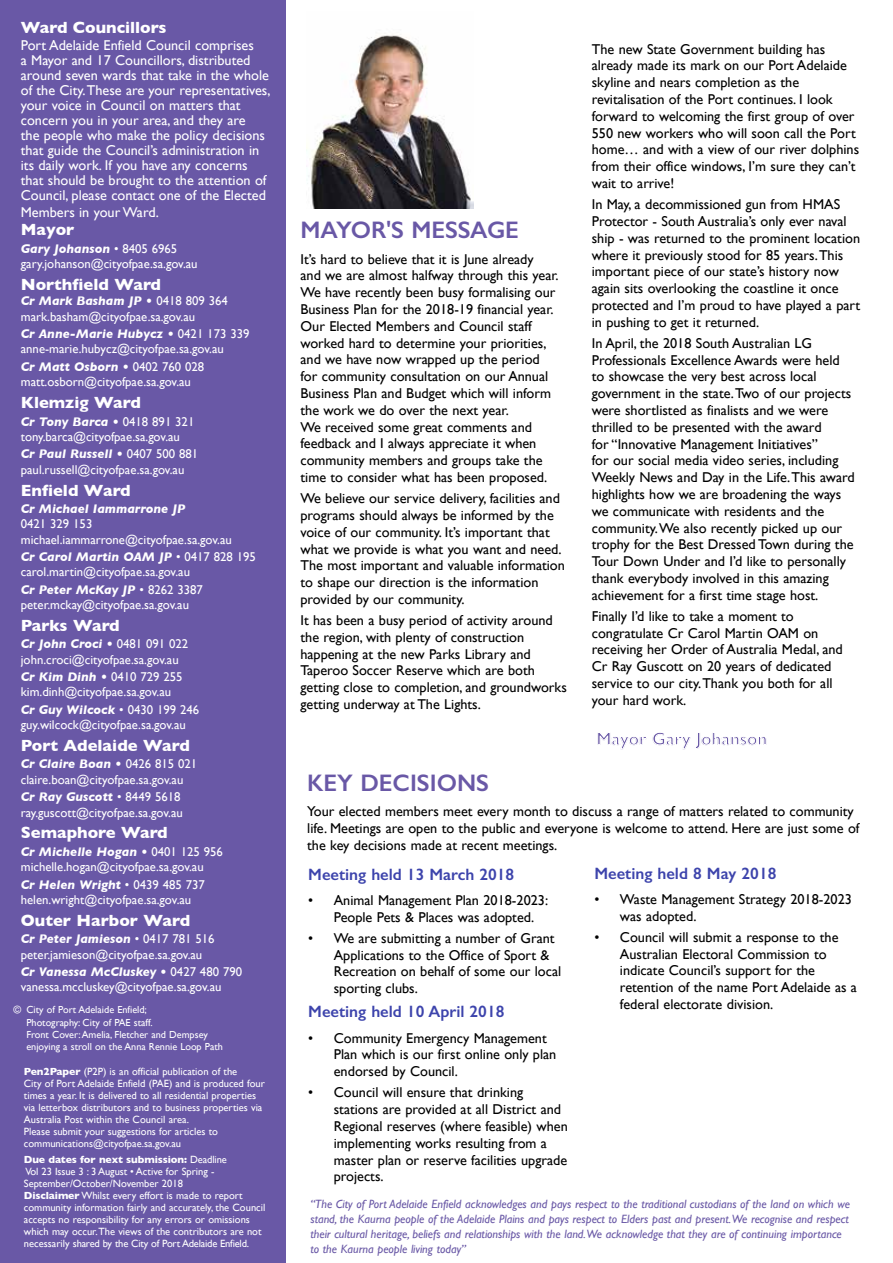
<style>
.page{position:relative;width:893px;height:1263px;background:#fff}
.page>*{position:absolute;margin:0;border:0;box-sizing:border-box;transform-origin:0 0}
.t1{font:600 24px "Gill Sans";color:#6958a6}
.t2{font:600 18px "Gill Sans";color:#6958a6}
.t3{font:700 16.5px "Gill Sans";color:#fff}
.t4{font:600 16.5px "Gill Sans";color:#3d44ac}
.t5{font:700 16.5px "Gill Sans";letter-spacing:-.03em;color:#fff}
.t6{font:14.25px/16.8px "Gill Sans";color:#000}
.t7{font:14.25px/15px "Gill Sans";color:#fff}
.t8{font:12.75px/15.3px "Gill Sans";color:#fff}
.t9{font:italic 700 12.75px "Gill Sans";color:#fff}
.t10{font:italic 12px/15px "Gill Sans";color:#6958a6}
.t11{font:10.5px/12px "Gill Sans";color:#fff}
.t12{font:10.2px/12.3px "Gill Sans";color:#fff}
.s1{font-weight:700;font-style:italic}
.s2{font-size:10.5px}
.s3{font-weight:700}
</style>
<div class="page">
<div style="left:0;top:0;width:286px;height:1263px;background:#6958a6"></div>
<img style="left:306px;top:34px;width:167px;height:174px">
<p class="t3" style="left:21px;top:14px;width:147px">Ward Councillors</p>
<p class="t7" style="left:21px;top:37px;width:251px">Port Adelaide Enfield Council comprises<br>a Mayor and 17 Councillors, distributed around seven wards that take in the whole of the City. These are your representatives, your voice in Council on matters that concern you in your area, and they are<br>the people who make the policy decisions that guide the Council’s administration in its daily work. If you have any concerns that should be brought to the attention of Council, please contact one of the Elected</p>
<p class="t7" style="left:21px;top:204px;width:140px">Members in your Ward.</p>
<p class="t3" style="left:21px;top:217px;width:55px">Mayor</p>
<p class="t8" style="left:21px;top:241px;width:178px"><span class="s1">Gary Johanson</span> • 8405 6965 gary.johanson@cityofpae.sa.gov.au</p>
<p class="t3" style="left:21px;top:271px;width:142px">Northfield Ward</p>
<p class="t8" style="left:21px;top:293px;width:209px"><span class="s1">Cr Mark Basham JP •</span> 0418 809 364 mark.basham@cityofpae.sa.gov.au</p>
<p class="t8" style="left:21px;top:326px;width:230px"><span class="s1">Cr Anne-Marie Hubycz •</span> 0421 173 339 anne-marie.hubycz@cityofpae.sa.gov.au</p>
<p class="t8" style="left:21px;top:359px;width:185px"><span class="s1">Cr Matt Osborn •</span> 0402 760 028 matt.osborn@cityofpae.sa.gov.au</p>
<p class="t3" style="left:21px;top:389px;width:122px">Klemzig Ward</p>
<p class="t8" style="left:21px;top:413px;width:175px"><span class="s1">Cr Tony Barca •</span> 0418 891 321 tony.barca@cityofpae.sa.gov.au</p>
<p class="t8" style="left:21px;top:446px;width:179px"><span class="s1">Cr Paul Russell •</span> 0407 500 881 paul.russell@cityofpae.sa.gov.au</p>
<p class="t3" style="left:21px;top:477px;width:111px">Enfield Ward</p>
<p class="t9" style="left:21px;top:501px;width:166px">Cr Michael Iammarrone JP</p>
<p class="t8" style="left:21px;top:516px;width:213px">0421 329 153 michael.iammarrone@cityofpae.sa.gov.au</p>
<p class="t8" style="left:21px;top:549px;width:237px"><span class="s1">Cr Carol Martin OAM JP</span> • 0417 828 195 carol.martin@cityofpae.sa.gov.au</p>
<p class="t8" style="left:21px;top:582px;width:184px"><span class="s1">Cr Peter McKay JP</span> • 8262 3387 peter.mckay@cityofpae.sa.gov.au</p>
<p class="t5" style="left:21px;top:612px;width:100px">Parks Ward</p>
<p class="t8" style="left:21px;top:636px;width:169px"><span class="s1">Cr John Croci •</span> 0481 091 022 john.croci@cityofpae.sa.gov.au</p>
<p class="t8" style="left:21px;top:669px;width:163px"><span class="s1">Cr Kim Dinh •</span> 0410 729 255 kim.dinh@cityofpae.sa.gov.au</p>
<p class="t8" style="left:21px;top:702px;width:180px"><span class="s1">Cr Guy Wilcock</span> • 0430 199 246 guy.wilcock@cityofpae.sa.gov.au</p>
<p class="t3" style="left:21px;top:732px;width:170px">Port Adelaide Ward</p>
<p class="t8" style="left:21px;top:756px;width:178px"><span class="s1">Cr Claire Boan •</span> 0426 815 021 claire.boan@cityofpae.sa.gov.au</p>
<p class="t8" style="left:21px;top:789px;width:163px"><span class="s1">Cr Ray Guscott</span> • 8449 5618 ray.guscott@cityofpae.sa.gov.au</p>
<p class="t3" style="left:21px;top:820px;width:148px">Semaphore Ward</p>
<p class="t8" style="left:21px;top:844px;width:204px"><span class="s1">Cr Michelle Hogan •</span> 0401 125 956 michelle.hogan@cityofpae.sa.gov.au</p>
<p class="t8" style="left:21px;top:876px;width:186px"><span class="s1">Cr Helen Wright</span> • 0439 485 737 helen.wright@cityofpae.sa.gov.au</p>
<p class="t3" style="left:21px;top:907px;width:171px">Outer Harbor Ward</p>
<p class="t8" style="left:21px;top:931px;width:195px"><span class="s1">Cr Peter Jamieson</span> • 0417 781 516 peter.jamieson@cityofpae.sa.gov.au</p>
<p class="t8" style="left:21px;top:964px;width:223px"><span class="s1">Cr Vanessa McCluskey •</span> 0427 480 790 vanessa.mccluskey@cityofpae.sa.gov.au</p>
<p class="t12" style="left:26px;top:1004px;width:198px;text-indent:-13px"><span class="s2">©</span> City of Port Adelaide Enfield;<br>Photography: City of PAE staff.<br>Front Cover: Amelia, Fletcher and Dempsey enjoying a stroll on the Anna Rennie Loop Path</p>
<p class="t11" style="left:24px;top:1065px;width:243px"><span class="s3">Pen2Paper</span> (P2P) is an official publication of the<br>City of Port Adelaide Enfield (PAE) and is produced four times a year. It is delivered to all residential properties via letterbox distributors and to business properties via Australia Post within the Council area.<br>Please submit your suggestions for articles to communications@cityofpae.sa.gov.au</p>
<p class="t11" style="left:24px;top:1153px;width:243px"><span class="s3">Due dates for next submission:</span> Deadline<br>Vol 23 Issue 3 : 3 August • Active for Spring - September/October/November 2018<br><span class="s3">Disclaimer</span> Whilst every effort is made to report community information fairly and accurately, the Council accepts no responsibility for any errors or omissions which may occur. The views of the contributors are not necessarily shared by the City of Port Adelaide Enfield.</p>
<h1 class="t1" style="left:300px;top:216px;width:220px">MAYOR'S MESSAGE</h1>
<p class="t6" style="left:300px;top:250px;width:260px">It’s hard to believe that it is June already<br>and we are almost halfway through this year.<br>We have recently been busy formalising our Business Plan for the 2018-19 financial year.<br>Our Elected Members and Council staff worked hard to determine your priorities, and we have now wrapped up the period for community consultation on our Annual Business Plan and Budget which will inform the work we do over the next year.<br>We received some great comments and feedback and I always appreciate it when community members and groups take the time to consider what has been proposed.</p>
<p class="t6" style="left:300px;top:490px;width:266px">We believe our service delivery, facilities and programs should always be informed by the voice of our community. It’s important that what we provide is what you want and need.<br>The most important and valuable information to shape our direction is the information provided by our community.</p>
<p class="t6" style="left:300px;top:612px;width:268px">It has been a busy period of activity around the region, with plenty of construction happening at the new Parks Library and Taperoo Soccer Reserve which are both getting close to completion, and groundworks getting underway at The Lights.</p>
<p class="t6" style="left:592px;top:40px;width:269px">The new State Government building has already made its mark on our Port Adelaide skyline and nears completion as the revitalisation of the Port continues. I look forward to welcoming the first group of over 550 new workers who will soon call the Port home… and with a view of our river dolphins from their office windows, I’m sure they can’t wait to arrive!</p>
<p class="t6" style="left:592px;top:196px;width:270px">In May, a decommissioned gun from HMAS Protector - South Australia’s only ever naval ship - was returned to the prominent location where it previously stood for 85 years. This important piece of our state’s history now again sits overlooking the coastline it once protected and I’m proud to have played a part in pushing to get it returned.</p>
<p class="t6" style="left:592px;top:334px;width:264px">In April, the 2018 South Australian LG Professionals Excellence Awards were held to showcase the very best across local government in the state. Two of our projects were shortlisted as finalists and we were thrilled to be presented with the award<br>for “Innovative Management Initiatives”<br>for our social media video series, including Weekly News and Day in the Life. This award highlights how we are broadening the ways we communicate with residents and the community. We also recently picked up our trophy for the Best Dressed Town during the Tour Down Under and I’d like to personally thank everybody involved in this amazing achievement for a first time stage host.</p>
<p class="t6" style="left:592px;top:607px;width:253px">Finally I’d like to take a moment to congratulate Cr Carol Martin OAM on receiving her Order of Australia Medal, and Cr Ray Guscott on 20 years of dedicated service to our city. Thank you both for all your hard work.</p>
<p class="t2" style="left:596px;top:728px;width:172px">Mayor Gary Johanson</p>
<h1 class="t1" style="left:307px;top:768px;width:183px">KEY DECISIONS</h1>
<p class="t6" style="left:307px;top:803px;width:554px">Your elected members meet every month to discuss a range of matters related to community life. Meetings are open to the public and everyone is welcome to attend. Here are just some of the key decisions made at recent meetings.</p>
<p class="t4" style="left:594px;top:863px;width:183px">Meeting held 8 May 2018</p>
<p class="t6" style="left:620px;top:890px;width:233px;text-indent:-26px">• Waste Management Strategy 2018-2023 was adopted.</p>
<p class="t6" style="left:620px;top:928px;width:239px;text-indent:-26px">• Council will submit a response to the Australian Electoral Commission to indicate Council’s support for the retention of the name Port Adelaide as a federal electorate division.</p>
<p class="t4" style="left:308px;top:864px;width:207px">Meeting held 13 March 2018</p>
<p class="t6" style="left:334px;top:892px;width:216px;text-indent:-26px">• Animal Management Plan 2018-2023:<br>People Pets &amp; Places was adopted.</p>
<p class="t6" style="left:334px;top:929px;width:229px;text-indent:-26px">• We are submitting a number of Grant<br>Applications to the Office of Sport &amp;<br>Recreation on behalf of some our local sporting clubs.</p>
<p class="t4" style="left:308px;top:1002px;width:198px">Meeting held 10 April 2018</p>
<p class="t6" style="left:334px;top:1029px;width:224px;text-indent:-26px">• Community Emergency Management<br>Plan which is our first online only plan endorsed by Council.</p>
<p class="t6" style="left:334px;top:1084px;width:236px;text-indent:-26px">• Council will ensure that drinking stations are provided at all District and Regional reserves (where feasible) when implementing works resulting from a master plan or reserve facilities upgrade projects.</p>
<p class="t10" style="left:310px;top:1196px;width:541px">“The City of Port Adelaide Enfield acknowledges and pays respect to the traditional custodians of the land on which we stand, the Kaurna people of the Adelaide Plains and pays respect to Elders past and present.We recognise and respect their cultural heritage, beliefs and relationships with the land.We acknowledge that they are of continuing importance to the Kaurna people living today”</p>
</div>
